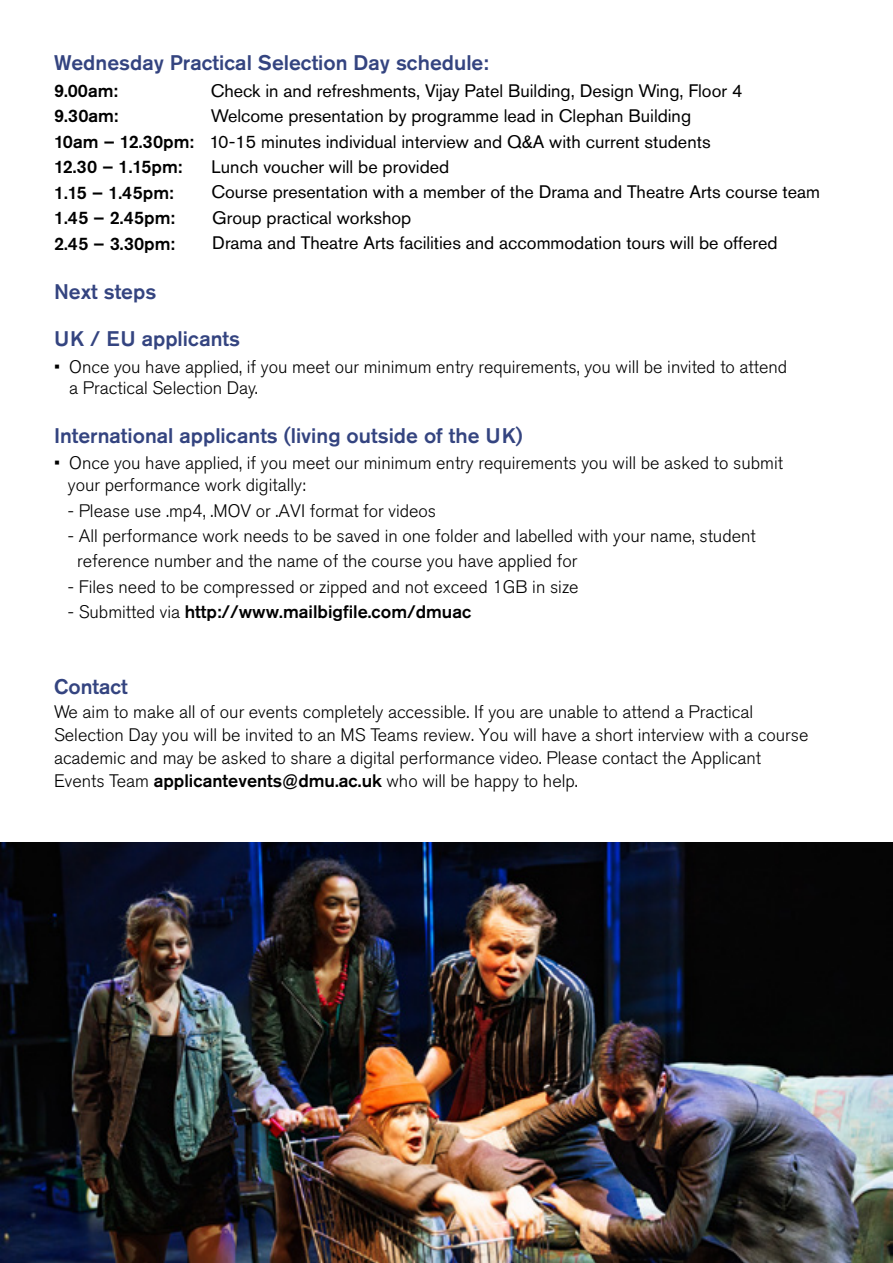
<style>
.page{position:relative;width:893px;height:1263px;background:#fff}
.page>*{position:absolute;margin:0;border:0;box-sizing:border-box;transform-origin:0 0}
.t1{font:500 21px "Akzidenz Grotesk Pro";color:#344480}
.t2{font:300 18px/23.1px "Akzidenz Grotesk Pro";color:#000}
.t3{font:18px/25.5px "Akzidenz Grotesk Pro";color:#000}
.t4{font:500 18px "Akzidenz Grotesk Pro";color:#000}
.s1{font-weight:500}
.s2{font-weight:300}
</style>
<div class="page">
<img style="left:0;top:842px;width:893px;height:421px">
<p class="t1" style="left:54px;top:49px;width:436px">Wednesday Practical Selection Day schedule:</p>
<p class="t4" style="left:54px;top:79px;width:66px">9.00am:</p>
<p class="t3" style="left:211px;top:78px;width:533px">Check in and refreshments, Vijay Patel Building, Design Wing, Floor 4</p>
<p class="t4" style="left:54px;top:104px;width:66px">9.30am:</p>
<p class="t3" style="left:54px;top:103px;width:658px;text-indent:157px">Welcome presentation by programme lead in Clephan Building <span class="s1">10am – 12.30pm:</span> 10-15 minutes individual interview and Q&amp;A with current students <span class="s1">12.30 – 1.15pm:<br>1.15 – 1.45pm:<br>1.45 – 2.45pm:<br>2.45 – 3.30pm:</span></p>
<p class="t3" style="left:211px;top:154px;width:610px">Lunch voucher will be provided<br>Course presentation with a member of the Drama and Theatre Arts course team Group practical workshop<br>Drama and Theatre Arts facilities and accommodation tours will be offered</p>
<p class="t1" style="left:54px;top:278px;width:104px">Next steps</p>
<p class="t1" style="left:54px;top:325px;width:188px">UK / EU applicants</p>
<p class="t2" style="left:69px;top:355px;width:719px;line-height:21.9px;text-indent:-15px">• Once you have applied, if you meet our minimum entry requirements, you will be invited to attend a Practical Selection Day.</p>
<p class="t1" style="left:54px;top:421px;width:470px">International applicants (living outside of the UK)</p>
<p class="t2" style="left:68px;top:451px;width:717px;line-height:22.5px;text-indent:-14px">• Once you have applied, if you meet our minimum entry requirements you will be asked to submit your performance work digitally:</p>
<p class="t2" style="left:68px;top:499px;width:370px">- Please use .mp4, .MOV or .AVI format for videos</p>
<p class="t2" style="left:77px;top:523px;width:680px;line-height:25.5px;text-indent:-9px">- All performance work needs to be saved in one folder and labelled with your name, student reference number and the name of the course you have applied for</p>
<p class="t2" style="left:68px;top:575px;width:512px">- Files need to be compressed or zipped and not exceed 1GB in size</p>
<p class="t4" style="left:68px;top:600px;width:405px"><span class="s2">- Submitted via</span> http://www.mailbigfile.com/dmuac</p>
<p class="t1" style="left:54px;top:673px;width:75px">Contact</p>
<p class="t2" style="left:54px;top:700px;width:756px">We aim to make all of our events completely accessible. If you are unable to attend a Practical Selection Day you will be invited to an MS Teams review. You will have a short interview with a course academic and may be asked to share a digital performance video. Please contact the Applicant Events Team <span class="s1">applicantevents@dmu.ac.uk</span> who will be happy to help.</p>
</div>
